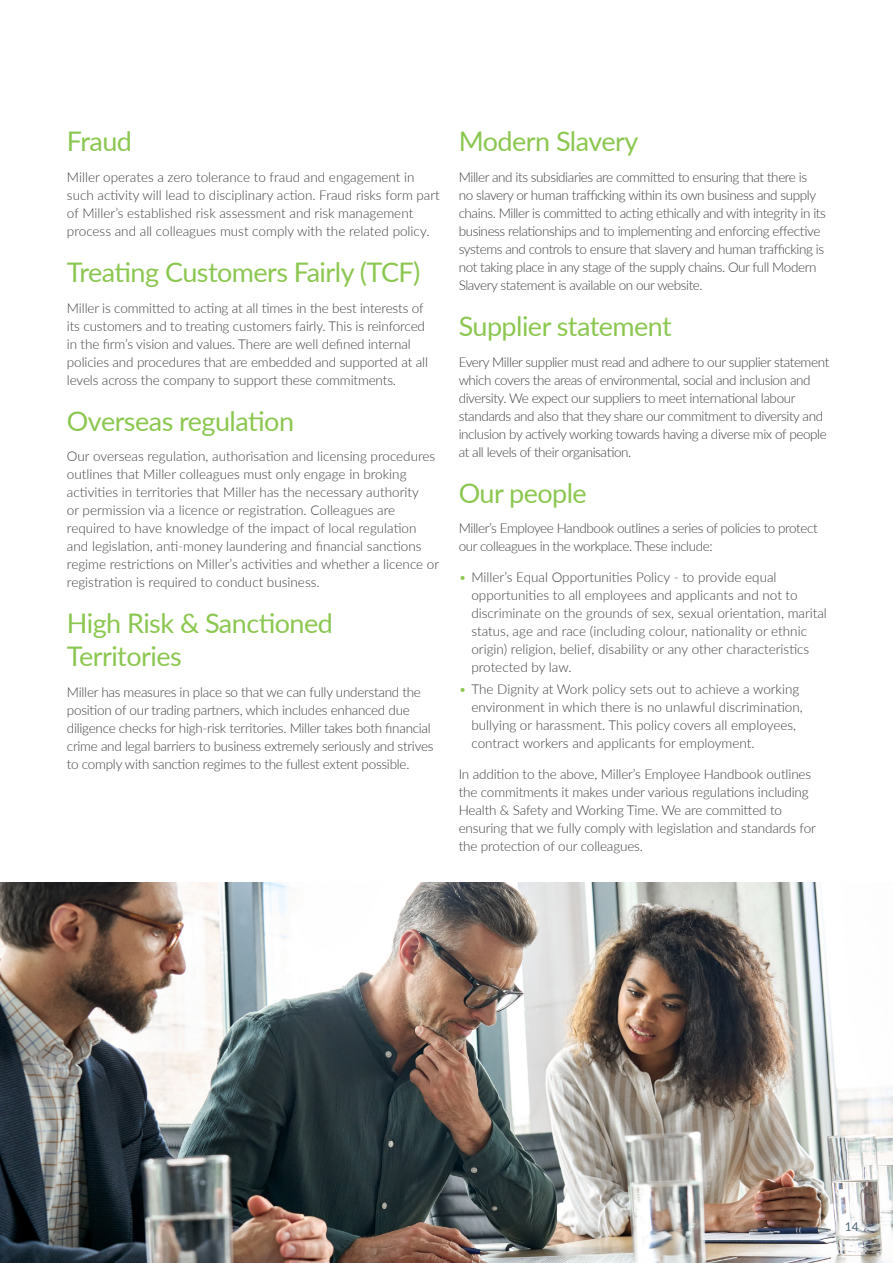
<style>
.page{position:relative;width:893px;height:1263px;background:#fff}
.page>*{position:absolute;margin:0;border:0;box-sizing:border-box;transform-origin:0 0}
.Heading_2{font:27px/33px "Lato";letter-spacing:-.02em;color:#8bc750}
.Body_copy{font:300 13.5px/18px "Lato";letter-spacing:-.01em;color:#3e3e3f}
.Body_copy-2{font:300 13.5px/18px "Lato";letter-spacing:-.03em;color:#3e3e3f}
.t1{font:12px "Lato";color:#4f697a}
.s1{color:#8bc750}
</style>
<div class="page">
<img style="left:0;top:882px;width:893px;height:381px">
<p class="Heading_2" style="left:67px;top:124px;width:67px">Fraud</p>
<p class="Body_copy" style="left:67px;top:168px;width:374px">Miller operates a zero tolerance to fraud and engagement in such activity will lead to disciplinary action. Fraud risks form part of Miller’s established risk assessment and risk management process and all colleagues must comply with the related policy.</p>
<p class="Heading_2" style="left:67px;top:254px;width:355px">Treating Customers Fairly (TCF)</p>
<p class="Body_copy" style="left:67px;top:298px;width:362px">Miller is committed to acting at all times in the best interests of its customers and to treating customers fairly. This is reinforced in the firm’s vision and values. There are well defined internal policies and procedures that are embedded and supported at all levels across the company to support these commitments.</p>
<p class="Heading_2" style="left:67px;top:403px;width:229px">Overseas regulation</p>
<p class="Body_copy" style="left:67px;top:447px;width:374px">Our overseas regulation, authorisation and licensing procedures outlines that Miller colleagues must only engage in broking activities in territories that Miller has the necessary authority<br>or permission via a licence or registration. Colleagues are required to have knowledge of the impact of local regulation and legislation, anti-money laundering and financial sanctions regime restrictions on Miller’s activities and whether a licence or registration is required to conduct business.</p>
<p class="Heading_2" style="left:67px;top:606px;width:267px">High Risk &amp; Sanctioned<br>Territories</p>
<p class="Body_copy" style="left:67px;top:682px;width:368px">Miller has measures in place so that we can fully understand the position of our trading partners, which includes enhanced due diligence checks for high-risk territories. Miller takes both financial crime and legal barriers to business extremely seriously and strives to comply with sanction regimes to the fullest extent possible.</p>
<p class="Heading_2" style="left:459px;top:124px;width:181px">Modern Slavery</p>
<p class="Body_copy-2" style="left:459px;top:168px;width:369px">Miller and its subsidiaries are committed to ensuring that there is<br>no slavery or human trafficking within its own business and supply chains. Miller is committed to acting ethically and with integrity in its business relationships and to implementing and enforcing effective systems and controls to ensure that slavery and human trafficking is not taking place in any stage of the supply chains. Our full Modern Slavery statement is available on our website.</p>
<p class="Heading_2" style="left:459px;top:308px;width:215px">Supplier statement</p>
<p class="Body_copy-2" style="left:459px;top:352px;width:372px">Every Miller supplier must read and adhere to our supplier statement which covers the areas of environmental, social and inclusion and diversity. We expect our suppliers to meet international labour standards and also that they share our commitment to diversity and inclusion by actively working towards having a diverse mix of people at all levels of their organisation.</p>
<p class="Heading_2" style="left:459px;top:475px;width:130px">Our people</p>
<p class="Body_copy-2" style="left:459px;top:519px;width:360px">Miller’s Employee Handbook outlines a series of policies to protect our colleagues in the workplace. These include:</p>
<p class="Body_copy" style="left:471px;top:568px;width:357px;text-indent:-13px"><span class="s1">•</span> Miller’s Equal Opportunities Policy - to provide equal opportunities to all employees and applicants and not to discriminate on the grounds of sex, sexual orientation, marital status, age and race (including colour, nationality or ethnic origin) religion, belief, disability or any other characteristics protected by law.</p>
<p class="Body_copy" style="left:471px;top:680px;width:333px;text-indent:-13px"><span class="s1">•</span> The Dignity at Work policy sets out to achieve a working environment in which there is no unlawful discrimination, bullying or harassment. This policy covers all employees, contract workers and applicants for employment.</p>
<p class="Body_copy" style="left:459px;top:765px;width:359px">In addition to the above, Miller’s Employee Handbook outlines the commitments it makes under various regulations including Health &amp; Safety and Working Time. We are committed to ensuring that we fully comply with legislation and standards for the protection of our colleagues.</p>
<p class="t1" style="left:845px;top:1218px;width:15px">14</p>
</div>
